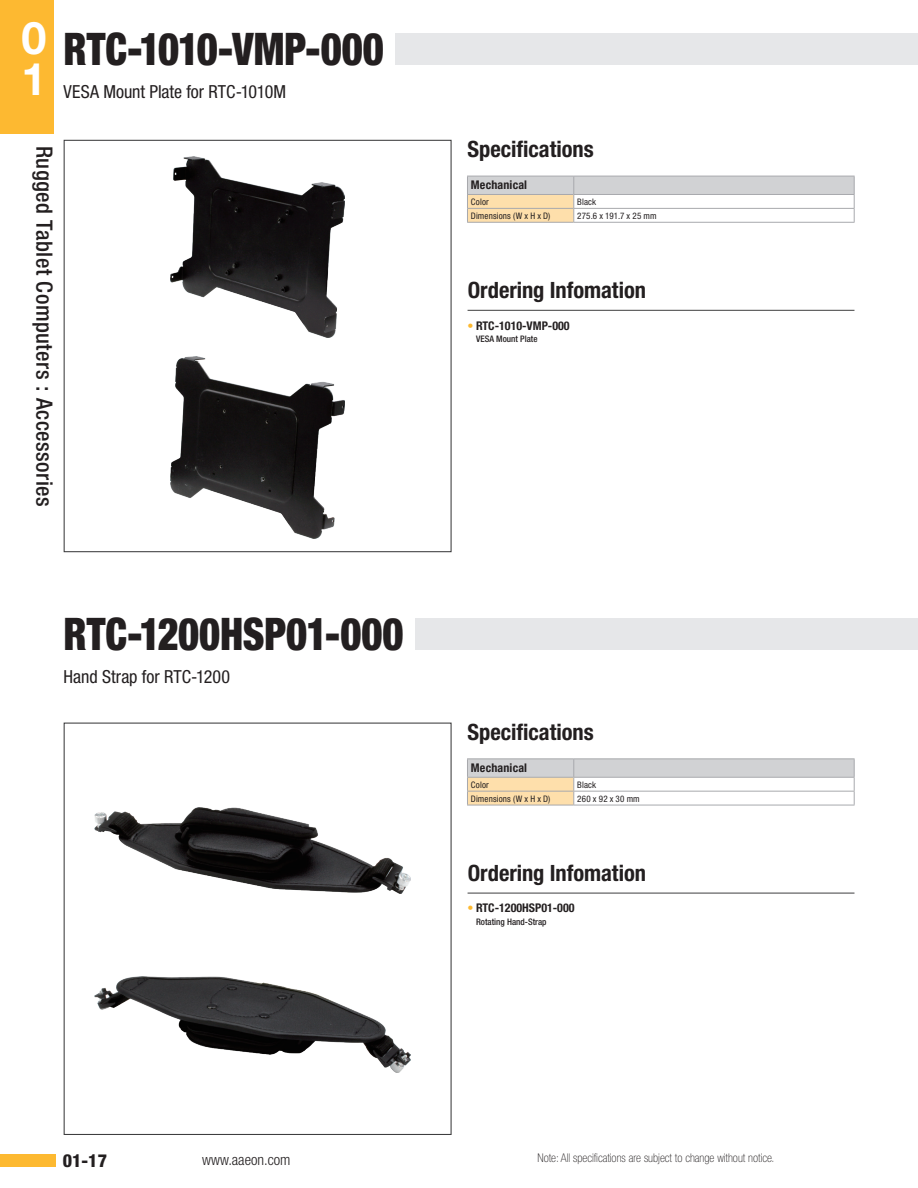
<style>
.page{position:relative;width:918px;height:1188px;background:#fff}
.page>*{position:absolute;margin:0;border:0;box-sizing:border-box;transform-origin:0 0}
.t1{font:900 condensed 45px "Helvetica Neue";color:#231f20;scale:.9 1}
.t2{font:700 45px/40.5px "Helvetica Neue";color:#fff}
.t3{font:700 condensed 22.5px "Helvetica Neue";color:#231f20}
.t4{font:500 condensed 22.5px "Helvetica Neue";letter-spacing:.02em;color:#231f20}
.t5{font:condensed 18px "Helvetica Neue";letter-spacing:-.005em;color:#231f20}
.t6{font:800 condensed 18px "Helvetica Neue";color:#231f20}
.t7{font:300 condensed 15px "Helvetica Neue";color:#231f20}
.t8{font:700 condensed 12px "Helvetica Neue";color:#231f20}
.t9{font:100 condensed 12px "Helvetica Neue";color:#231f20}
.t10{font:condensed 9px "Helvetica Neue";letter-spacing:.015em;color:#231f20}
.t11{font:500 condensed 9px "Helvetica Neue";color:#231f20}
.s1{color:#fdb931}
</style>
<div class="page">
<div style="left:0;top:0;width:54px;height:133px;background:#fdb931"></div>
<div style="left:0;top:1154px;width:55px;height:13px;background:#fdb931"></div>
<div style="left:395px;top:33px;width:523px;height:32px;background:#e6e7e9"></div>
<div style="left:416px;top:618px;width:502px;height:32px;background:#e6e7e9"></div>
<hr style="left:468px;top:310px;width:386px;height:1px;background:#3e3e3f">
<hr style="left:467px;top:222px;width:106px;height:1px;background:#a8a9ad">
<hr style="left:573px;top:222px;width:282px;height:1px;background:#a8a9ad">
<svg style="left:467px;top:176px;width:388px;height:46px"></svg>
<hr style="left:468px;top:893px;width:386px;height:1px;background:#3e3e3f">
<hr style="left:467px;top:805px;width:106px;height:1px;background:#a8a9ad">
<hr style="left:573px;top:805px;width:282px;height:1px;background:#a8a9ad">
<hr style="left:467px;top:758px;width:107px;height:1px;background:#a8a9ad">
<hr style="left:574px;top:758px;width:281px;height:1px;background:#a8a9ad">
<svg style="left:467px;top:759px;width:388px;height:46px"></svg>
<img style="left:171px;top:156px;width:174px;height:182px">
<img style="left:171px;top:356px;width:174px;height:182px">
<img style="left:94px;top:807px;width:316px;height:87px">
<img style="left:94px;top:977px;width:316px;height:95px">
<h1 class="t2" style="left:21px;top:17px;width:27px">0<br>1</h1>
<h1 class="t1" style="left:64px;top:22px;width:357px">RTC-1010-VMP-000</h1>
<h3 class="t5" style="left:64px;top:81px;width:224px">VESA Mount Plate for RTC-1010M</h3>
<h2 class="t4" style="left:58px;top:146px;width:363px;rotate:90deg">Rugged Tablet Computers : Accessories</h2>
<h1 class="t1" style="left:64px;top:606px;width:379px">RTC-1200HSP01-000</h1>
<h3 class="t5" style="left:64px;top:666px;width:168px">Hand Strap for RTC-1200</h3>
<h2 class="t3" style="left:468px;top:136px;width:128px">Specifications</h2>
<h3 class="t8" style="left:471px;top:177px;width:58px">Mechanical</h3>
<p class="t10" style="left:471px;top:197px;width:19px">Color</p>
<p class="t10" style="left:577px;top:197px;width:20px">Black</p>
<p class="t10" style="left:471px;top:210px;width:81px">Dimensions (W x H x D)</p>
<p class="t10" style="left:577px;top:210px;width:81px">275.6 x 191.7 x 25 mm</p>
<h2 class="t3" style="left:468px;top:277px;width:180px">Ordering Infomation</h2>
<h3 class="t8" style="left:468px;top:318px;width:104px"><span class="s1">•</span> RTC-1010-VMP-000</h3>
<p class="t11" style="left:476px;top:334px;width:63px">VESA Mount Plate</p>
<h2 class="t3" style="left:468px;top:718px;width:128px">Specifications</h2>
<h3 class="t8" style="left:471px;top:760px;width:58px">Mechanical</h3>
<p class="t10" style="left:471px;top:779px;width:19px">Color</p>
<p class="t10" style="left:577px;top:779px;width:20px">Black</p>
<p class="t10" style="left:471px;top:793px;width:81px">Dimensions (W x H x D)</p>
<p class="t10" style="left:577px;top:793px;width:64px">260 x 92 x 30 mm</p>
<h2 class="t3" style="left:468px;top:859px;width:180px">Ordering Infomation</h2>
<h3 class="t8" style="left:468px;top:901px;width:109px"><span class="s1">•</span> RTC-1200HSP01-000</h3>
<p class="t11" style="left:476px;top:917px;width:72px">Rotating Hand-Strap</p>
<h3 class="t6" style="left:63px;top:1149px;width:46px">01-17</h3>
<h3 class="t7" style="left:202px;top:1151px;width:90px">www.aaeon.com</h3>
<h3 class="t9" style="left:537px;top:1151px;width:238px">Note: All specifications are subject to change without notice.</h3>
</div>
